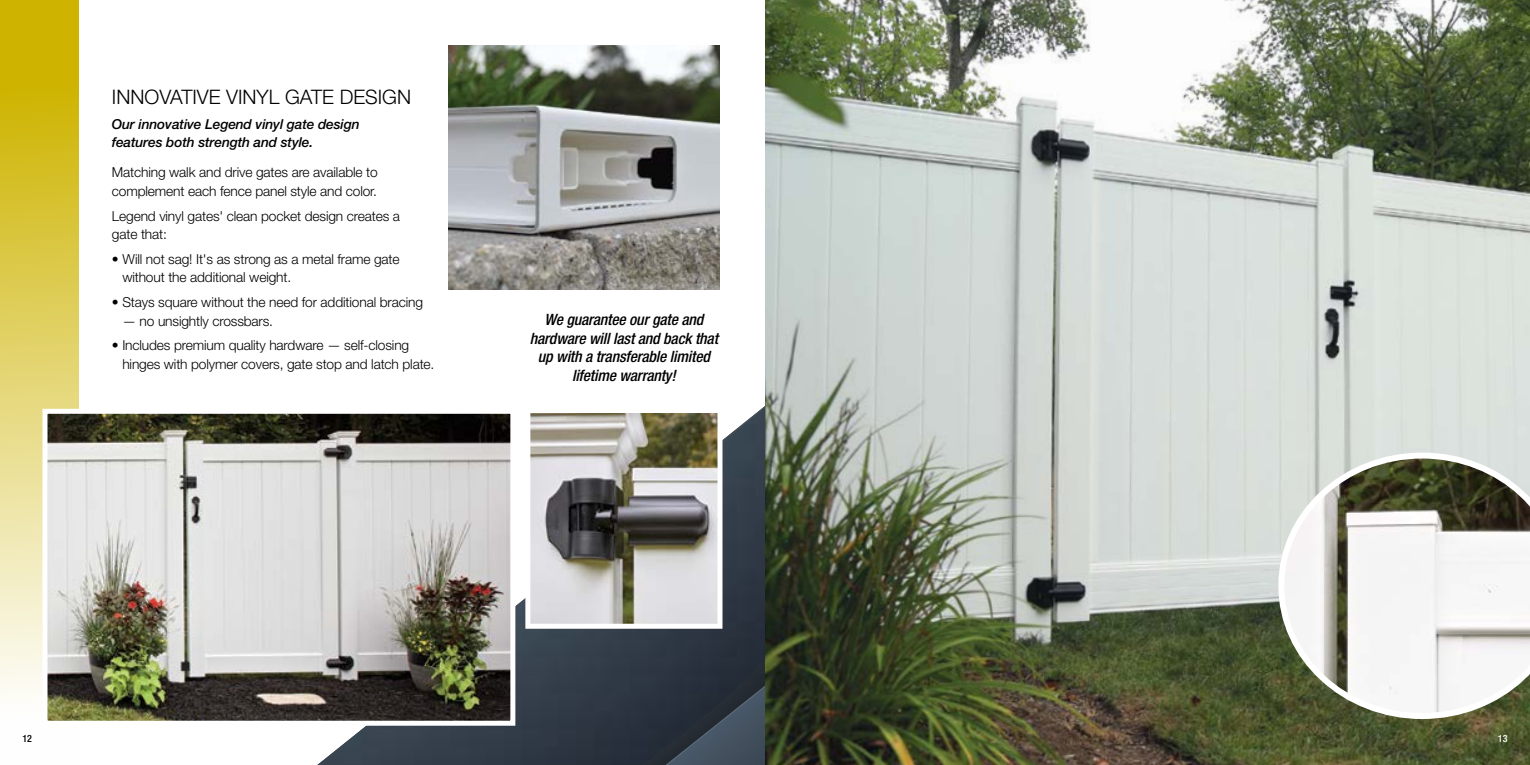
<style>
.page{position:relative;width:1530px;height:765px;background:#fff}
.page>*{position:absolute;margin:0;border:0;box-sizing:border-box;transform-origin:0 0}
.t1{font:300 20px "Helvetica Neue LT Std";color:#000}
.t2{font:italic 500 condensed 15.62px/18.8px "Helvetica Neue LT Std";letter-spacing:-.01em;color:#000;text-align:center}
.t3{font:300 13.75px/18.8px "Helvetica Neue LT Std";letter-spacing:-.01em;color:#000}
.t4{font:italic 500 13.75px/18.8px "Helvetica Neue LT Std";letter-spacing:-.01em;color:#000}
.t5{font:500 condensed 10px "Helvetica Neue LT Std";color:#000}
.t6{font:500 condensed 10px "Helvetica Neue LT Std";color:#fff}
</style>
<div class="page">
<img style="left:765px;top:0;width:765px;height:765px">
<div style="left:317px;top:747px;width:180px;height:18px;background:#36404c"></div>
<img style="left:340px;top:406px;width:425px;height:341px">
<img style="left:501px;top:581px;width:264px;height:184px">
<img style="left:666px;top:686px;width:99px;height:79px">
<img style="left:721px;top:741px;width:44px;height:24px">
<img style="left:722px;top:742px;width:43px;height:23px">
<img style="left:723px;top:743px;width:42px;height:22px">
<img style="left:724px;top:744px;width:41px;height:21px">
<img style="left:725px;top:745px;width:40px;height:20px">
<img style="left:726px;top:747px;width:39px;height:1px">
<img style="left:726px;top:748px;width:39px;height:17px">
<img style="left:727px;top:749px;width:38px;height:16px">
<img style="left:728px;top:750px;width:37px;height:15px">
<img style="left:729px;top:751px;width:36px;height:14px">
<img style="left:730px;top:752px;width:35px;height:13px">
<img style="left:731px;top:754px;width:34px;height:11px">
<img style="left:732px;top:755px;width:33px;height:1px">
<img style="left:732px;top:756px;width:33px;height:9px">
<img style="left:733px;top:757px;width:32px;height:8px">
<img style="left:734px;top:758px;width:31px;height:7px">
<img style="left:735px;top:760px;width:30px;height:5px">
<img style="left:736px;top:761px;width:29px;height:4px">
<img style="left:737px;top:762px;width:28px;height:3px">
<img style="left:738px;top:763px;width:27px;height:2px">
<div style="left:0;top:0;width:79px;height:765px;background:linear-gradient(to bottom,#c9ac00,#fff)"></div>
<svg style="left:1278px;top:453px;width:252px;height:266px"></svg>
<img style="left:48px;top:415px;width:461px;height:305px">
<div style="left:42px;top:409px;width:473px;height:317px;border:5px solid #fff"></div>
<img style="left:531px;top:414px;width:185px;height:209px">
<div style="left:525px;top:406px;width:197px;height:223px;border:5px solid #fff"></div>
<img style="left:448px;top:45px;width:272px;height:245px">
<h1 class="t1" style="left:112px;top:85px;width:301px">INNOVATIVE VINYL GATE DESIGN</h1>
<p class="t4" style="left:112px;top:114px;width:249px">Our innovative Legend vinyl gate design features both strength and style.</p>
<p class="t3" style="left:112px;top:163px;width:267px">Matching walk and drive gates are available to complement each fence panel style and color.</p>
<p class="t3" style="left:112px;top:206px;width:290px">Legend vinyl gates' clean pocket design creates a gate that:</p>
<p class="t3" style="left:122px;top:249px;width:279px;text-indent:-10px">• Will not sag! It's as strong as a metal frame gate without the additional weight.</p>
<p class="t3" style="left:112px;top:292px;width:313px">• Stays square without the need for additional bracing</p>
<p class="t3" style="left:122px;top:311px;width:152px">— no unsightly crossbars.</p>
<p class="t3" style="left:122px;top:335px;width:314px;text-indent:-10px">• Includes premium quality hardware — self-closing hinges with polymer covers, gate stop and latch plate.</p>
<p class="t2" style="left:530px;top:310px;width:190px">We guarantee our gate and hardware will last and back that up with a transferable limited lifetime warranty!</p>
<p class="t5" style="left:22px;top:733px;width:11px">12</p>
<p class="t6" style="left:1498px;top:733px;width:11px">13</p>
</div>
